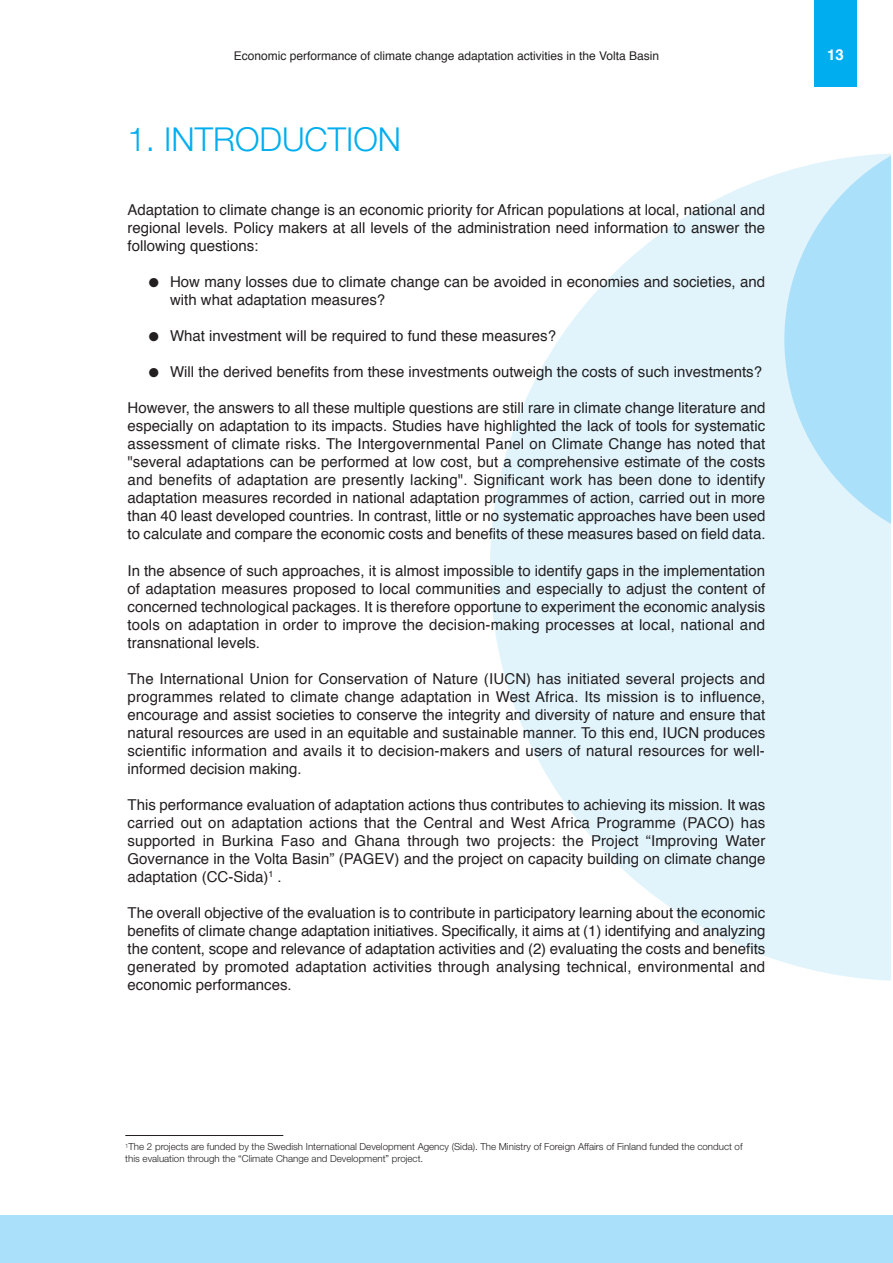
<style>
.page{position:relative;width:893px;height:1263px;background:#fff}
.page>*{position:absolute;margin:0;border:0;box-sizing:border-box;transform-origin:0 0}
.t1{font:300 33px "Helvetica Neue";color:#00aeef}
.t2{font:15px/18px "Helvetica";color:#231f20;text-align:justify}
.t3{font:700 15px "Helvetica";color:#fff}
.t4{font:12px "Helvetica";color:#231f20}
.t5{font:300 9.75px/11.7px "Helvetica Neue";color:#231f20}
</style>
<div class="page">
<svg style="left:490px;top:172px;width:401px;height:809px;fill:#e1f4fc"></svg>
<svg style="left:784px;top:153px;width:107px;height:399px;background:#bde7fa"></svg>
<div style="left:814px;top:0;width:43px;height:86px;background:#00aeef"></div>
<div style="left:0;top:1215px;width:893px;height:48px;background:#aae0f9"></div>
<hr style="left:125px;top:1135px;width:158px;height:1px;background:#231f20">
<p class="t4" style="left:234px;top:50px;width:427px">Economic performance of climate change adaptation activities in the Volta Basin</p>
<h1 class="t1" style="left:128px;top:128px;width:275px">1. INTRODUCTION</h1>
<p class="t2" style="left:128px;top:202px;width:639px">Adaptation to climate change is an economic priority for African populations at local, national and regional levels. Policy makers at all levels of the administration need information to answer the following questions:</p>
<p class="t2" style="left:170px;top:274px;width:597px;text-indent:-21px">● How many losses due to climate change can be avoided in economies and societies, and with what adaptation measures?</p>
<p class="t2" style="left:149px;top:328px;width:409px">● What investment will be required to fund these measures?</p>
<p class="t2" style="left:149px;top:364px;width:615px">● Will the derived benefits from these investments outweigh the costs of such investments?</p>
<p class="t2" style="left:128px;top:400px;width:639px">However, the answers to all these multiple questions are still rare in climate change literature and especially on adaptation to its impacts. Studies have highlighted the lack of tools for systematic assessment of climate risks. The Intergovernmental Panel on Climate Change has noted that "several adaptations can be performed at low cost, but a comprehensive estimate of the costs and benefits of adaptation are presently lacking". Significant work has been done to identify adaptation measures recorded in national adaptation programmes of action, carried out in more than 40 least developed countries. In contrast, little or no systematic approaches have been used to calculate and compare the economic costs and benefits of these measures based on field data.</p>
<p class="t2" style="left:128px;top:562px;width:639px">In the absence of such approaches, it is almost impossible to identify gaps in the implementation of adaptation measures proposed to local communities and especially to adjust the content of concerned technological packages. It is therefore opportune to experiment the economic analysis tools on adaptation in order to improve the decision-making processes at local, national and transnational levels.</p>
<p class="t2" style="left:128px;top:670px;width:639px">The International Union for Conservation of Nature (IUCN) has initiated several projects and programmes related to climate change adaptation in West Africa. Its mission is to influence, encourage and assist societies to conserve the integrity and diversity of nature and ensure that natural resources are used in an equitable and sustainable manner. To this end, IUCN produces scientific information and avails it to decision-makers and users of natural resources for well&shy;informed decision making.</p>
<p class="t2" style="left:128px;top:796px;width:639px">This performance evaluation of adaptation actions thus contributes to achieving its mission. It was carried out on adaptation actions that the Central and West Africa Programme (PACO) has supported in Burkina Faso and Ghana through two projects: the Project “Improving Water Governance in the Volta Basin” (PAGEV) and the project on capacity building on climate change adaptation (CC-Sida)<sup>1</sup> .</p>
<p class="t2" style="left:128px;top:904px;width:639px">The overall objective of the evaluation is to contribute in participatory learning about the economic benefits of climate change adaptation initiatives. Specifically, it aims at (1) identifying and analyzing the content, scope and relevance of adaptation activities and (2) evaluating the costs and benefits generated by promoted adaptation activities through analysing technical, environmental and economic performances.</p>
<p class="t5" style="left:125px;top:1142px;width:619px"><sup>1</sup>The 2 projects are funded by the Swedish International Development Agency (Sida). The Ministry of Foreign Affairs of Finland funded the conduct of this evaluation through the “Climate Change and Development” project.</p>
<p class="t3" style="left:827px;top:49px;width:18px">13</p>
</div>
